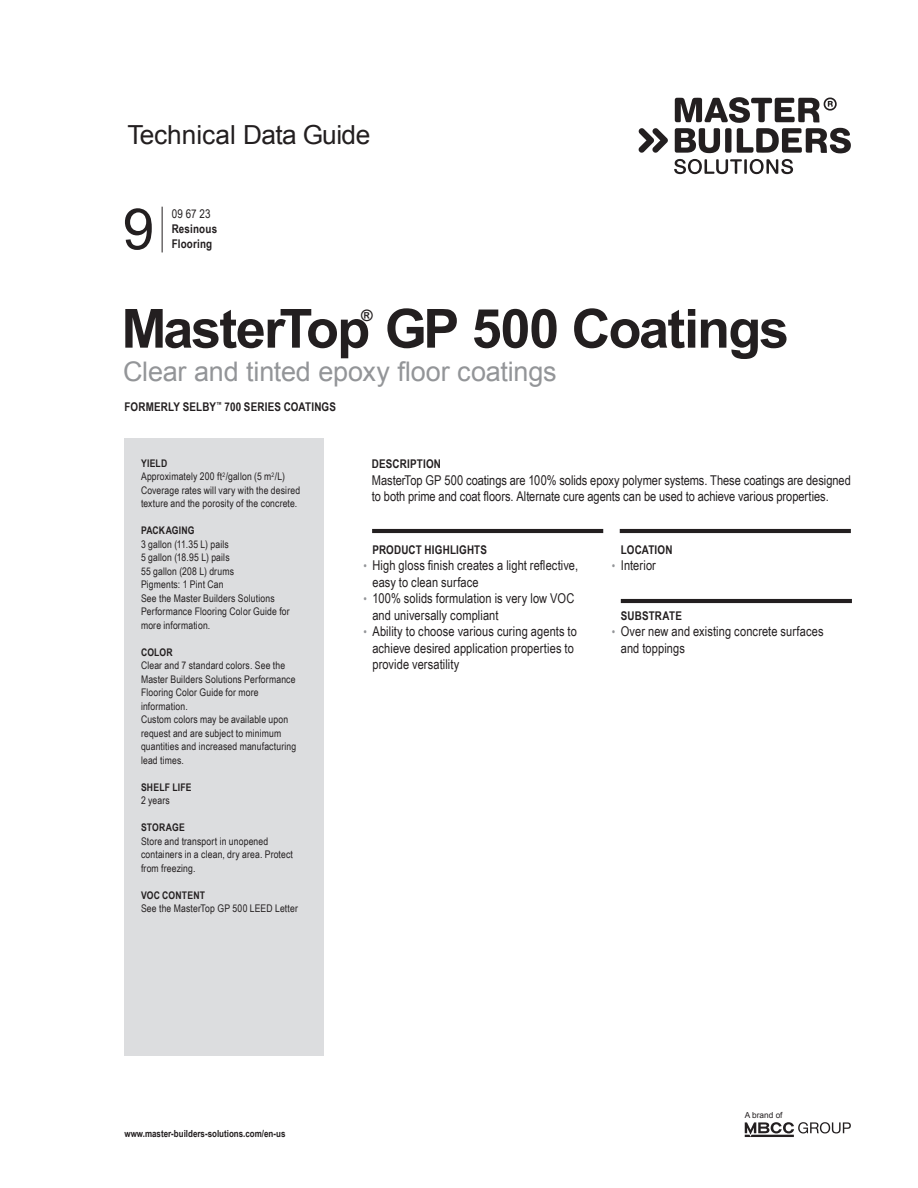
<style>
.page{position:relative;width:918px;height:1188px;background:#fff}
.page>*{position:absolute;margin:0;border:0;box-sizing:border-box;transform-origin:0 0}
.t1{font:57px "Arial";color:#231f20}
.t2{font:700 54px "Arial";letter-spacing:-.035em;color:#231f20}
.t3{font:27px "Arial";letter-spacing:-.005em;color:#939598}
.t4{font:26.25px "Arial";letter-spacing:-.015em;color:#231f20}
.t5{font:700 15.75px "Arial";color:#231f20}
.t6{font:13.5px/16.5px "Arial Narrow";letter-spacing:.005em;color:#231f20}
.t7{font:700 12px/15px "Arial Narrow";letter-spacing:.015em;color:#231f20}
.t8{font:12px "Arial Narrow";color:#231f20}
.t9{font:10.5px/13.5px "Arial Narrow";letter-spacing:.015em;color:#231f20}
.t10{font:700 10.5px "Arial Narrow";letter-spacing:.015em;color:#231f20}
.t11{font:700 9.75px "Arial Narrow";color:#231f20}
.t12{font:8.25px "Arial";color:#231f20}
.s1{font-weight:700}
.s2{font-size:12px;color:#939598}
</style>
<div class="page">
<svg style="left:674px;top:159px;width:119px;height:15px"></svg>
<svg style="left:639px;top:128px;width:29px;height:25px"></svg>
<svg style="left:675px;top:97px;width:176px;height:56px"></svg>
<svg style="left:745px;top:1122px;width:106px;height:15px"></svg>
<hr style="left:162px;top:207px;width:1px;height:45px;background:#231f20">
<div style="left:125px;top:439px;width:199px;height:617px;background:#dcdddf"></div>
<hr style="left:372px;top:529px;width:231px;height:4px;background:#231f20">
<hr style="left:620px;top:529px;width:231px;height:4px;background:#231f20">
<hr style="left:621px;top:599px;width:231px;height:4px;background:#231f20">
<h3 class="t4" style="left:128px;top:118px;width:244px">Technical Data Guide</h3>
<h1 class="t1" style="left:123px;top:192px;width:33px">9</h1>
<p class="t8" style="left:172px;top:205px;width:40px">09 67 23</p>
<p class="t7" style="left:172px;top:221px;width:47px">Resinous<br>Flooring</p>
<h2 class="t2" style="left:122px;top:293px;width:669px">MasterTop GP 500 Coatings</h2>
<h3 class="t5" style="left:361px;top:305px;width:13px">®</h3>
<h3 class="t3" style="left:123px;top:354px;width:435px">Clear and tinted epoxy floor coatings</h3>
<p class="t7" style="left:125px;top:400px;width:213px">FORMERLY SELBY<sup>™</sup> 700 SERIES COATINGS</p>
<p class="t9" style="left:141px;top:456px;width:161px"><span class="s1">YIELD<br></span>Approximately 200 ft<sup>2</sup>/gallon (5 m<sup>2</sup>/L)<br>Coverage rates will vary with the desired texture and the porosity of the concrete.</p>
<p class="t10" style="left:141px;top:524px;width:55px">PACKAGING</p>
<p class="t9" style="left:141px;top:537px;width:150px">3 gallon (11.35 L) pails<br>5 gallon (18.95 L) pails<br>55 gallon (208 L) drums<br>Pigments: 1 Pint Can<br>See the Master Builders Solutions<br>Performance Flooring Color Guide for more information.</p>
<p class="t10" style="left:141px;top:646px;width:33px">COLOR</p>
<p class="t9" style="left:141px;top:658px;width:157px">Clear and 7 standard colors. See the<br>Master Builders Solutions Performance<br>Flooring Color Guide for more information.<br>Custom colors may be available upon request and are subject to minimum quantities and increased manufacturing lead times.</p>
<p class="t10" style="left:141px;top:781px;width:52px">SHELF LIFE</p>
<p class="t9" style="left:141px;top:793px;width:30px">2 years</p>
<p class="t10" style="left:141px;top:821px;width:45px">STORAGE</p>
<p class="t9" style="left:141px;top:834px;width:154px">Store and transport in unopened containers in a clean, dry area. Protect from freezing.</p>
<p class="t10" style="left:141px;top:889px;width:65px">VOC CONTENT</p>
<p class="t9" style="left:141px;top:901px;width:158px">See the MasterTop GP 500 LEED Letter</p>
<p class="t7" style="left:372px;top:456px;width:71px">DESCRIPTION</p>
<p class="t6" style="left:372px;top:471px;width:480px">MasterTop GP 500 coatings are 100% solids epoxy polymer systems. These coatings are designed to both prime and coat floors. Alternate cure agents can be used to achieve various properties.</p>
<p class="t7" style="left:372px;top:542px;width:116px">PRODUCT HIGHLIGHTS</p>
<p class="t6" style="left:372px;top:557px;width:207px;text-indent:-9px"><span class="s2">•</span> High gloss finish creates a light reflective, easy to clean surface</p>
<p class="t6" style="left:372px;top:590px;width:203px;text-indent:-9px"><span class="s2">•</span> 100% solids formulation is very low VOC and universally compliant</p>
<p class="t6" style="left:372px;top:623px;width:206px;text-indent:-9px"><span class="s2">•</span> Ability to choose various curing agents to achieve desired application properties to provide versatility</p>
<p class="t7" style="left:621px;top:542px;width:53px">LOCATION</p>
<p class="t6" style="left:612px;top:557px;width:46px"><span class="s2">•</span> Interior</p>
<p class="t7" style="left:621px;top:608px;width:63px">SUBSTRATE</p>
<p class="t6" style="left:621px;top:623px;width:204px;text-indent:-9px"><span class="s2">•</span> Over new and existing concrete surfaces and toppings</p>
<p class="t11" style="left:125px;top:1128px;width:162px">www.master-builders-solutions.com/en-us</p>
<p class="t12" style="left:745px;top:1110px;width:39px">A brand of</p>
</div>
